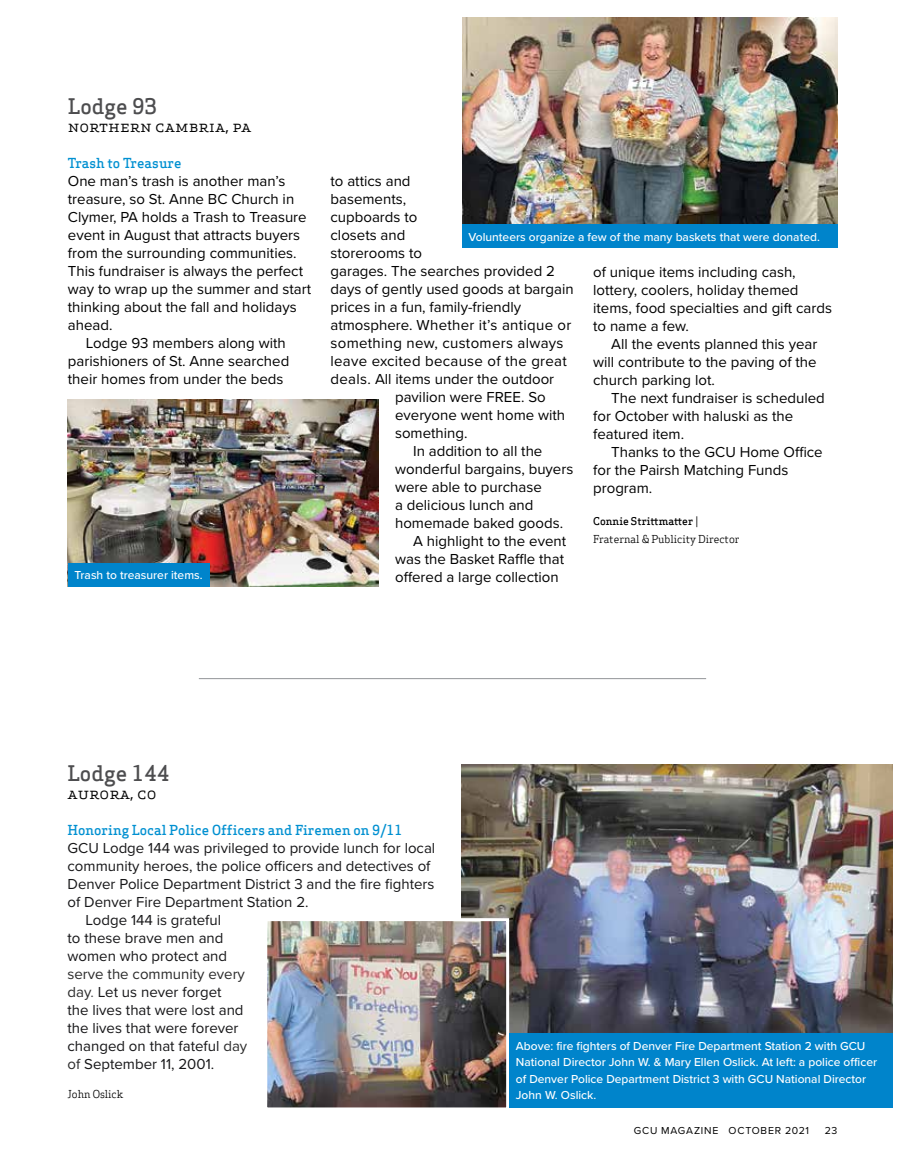
<style>
.page{position:relative;width:905px;height:1175px;background:#fff}
.page>*{position:absolute;margin:0;border:0;box-sizing:border-box;transform-origin:0 0}
.t1{font:500 21px "Apex Serif";color:#4d4d4f}
.t2{font:16.5px "Apex Serif";color:#000}
.t3{font:15px/18px "Proxima Nova";color:#000}
.t4{font:15px/18px "Proxima Nova";color:#161618}
.t5{font:15px "Proxima Nova";letter-spacing:.02em;color:#000}
.t6{font:500 13.5px "Apex Serif";color:#0090d1}
.t7{font:500 12px/16.5px "Proxima Nova";color:#fff}
.t8{font:10.5px/18px "Apex Serif";color:#000}
.t9{font:10.5px "Proxima Nova";letter-spacing:.075em;color:#000}
.s1{font-weight:500}
.s2{color:#3b3b3d}
.s3{color:#2b2b2b}
.s4{color:#4d4d4f}
</style>
<div class="page">
<img style="left:461px;top:765px;width:431px;height:268px">
<img style="left:268px;top:922px;width:237px;height:184px">
<div style="left:264px;top:918px;width:245px;height:192px;border:3px solid #fff"></div>
<div style="left:509px;top:1033px;width:383px;height:74px;background:#0084cb"></div>
<img style="left:463px;top:17px;width:374px;height:207px">
<img style="left:68px;top:399px;width:310px;height:187px">
<div style="left:462px;top:224px;width:375px;height:24px;background:#0084cb"></div>
<div style="left:68px;top:562px;width:141px;height:24px;background:#0084cb"></div>
<hr style="left:199px;top:678px;width:507px;height:1px;background:#939598">
<h1 class="t1" style="left:68px;top:90px;width:91px">Lodge 93</h1>
<p class="t2" style="left:68px;top:113px;width:185px">Northern Cambria, PA</p>
<p class="t6" style="left:68px;top:153px;width:115px">Trash to Treasure</p>
<p class="t3" style="left:68px;top:171px;width:219px">One man’s trash is another man’s</p>
<p class="t3" style="left:68px;top:189px;width:228px">treasure, so St. Anne BC Church in</p>
<p class="t3" style="left:68px;top:207px;width:240px">Clymer, PA holds a Trash to Treasure</p>
<p class="t3" style="left:68px;top:225px;width:234px">event in August that attracts buyers</p>
<p class="t3" style="left:68px;top:243px;width:230px">from the surrounding communities.</p>
<p class="t3" style="left:68px;top:261px;width:237px">This fundraiser is always the perfect</p>
<p class="t3" style="left:68px;top:279px;width:245px">way to wrap up the summer and start</p>
<p class="t3" style="left:68px;top:297px;width:230px">thinking about the fall and holidays</p>
<p class="t3" style="left:68px;top:315px;width:46px">ahead.</p>
<p class="t3" style="left:86px;top:333px;width:201px">Lodge 93 members along with</p>
<p class="t3" style="left:68px;top:351px;width:223px">parishioners of St. Anne searched</p>
<p class="t3" style="left:68px;top:369px;width:217px">their homes from under the beds</p>
<p class="t7" style="left:75px;top:566px;width:129px">Trash to treasurer items.</p>
<p class="t3" style="left:330px;top:171px;width:82px">to attics and</p>
<p class="t3" style="left:330px;top:189px;width:77px">basements,</p>
<p class="t3" style="left:330px;top:207px;width:88px">cupboards to</p>
<p class="t3" style="left:330px;top:225px;width:76px">closets and</p>
<p class="t3" style="left:330px;top:243px;width:93px">storerooms to</p>
<p class="t3" style="left:330px;top:261px;width:226px">garages. The searches provided 2</p>
<p class="t3" style="left:330px;top:279px;width:244px">days of gently used goods at bargain</p>
<p class="t3" style="left:330px;top:297px;width:192px">prices in a fun, family-friendly</p>
<p class="t5" style="left:330px;top:314px;width:242px">atmosphere. Whether it’s antique or</p>
<p class="t5" style="left:330px;top:332px;width:234px">something new, customers always</p>
<p class="t5" style="left:330px;top:350px;width:238px">leave excited because of the great</p>
<p class="t3" style="left:330px;top:369px;width:225px">deals. All items under the outdoor</p>
<p class="t3" style="left:395px;top:387px;width:152px">pavilion were FREE. So</p>
<p class="t3" style="left:395px;top:405px;width:172px">everyone went home with</p>
<p class="t3" style="left:395px;top:423px;width:74px">something.</p>
<p class="t3" style="left:413px;top:441px;width:131px">In addition to all the</p>
<p class="t3" style="left:395px;top:459px;width:180px">wonderful bargains, buyers</p>
<p class="t3" style="left:395px;top:477px;width:148px">were able to purchase</p>
<p class="t3" style="left:395px;top:495px;width:140px">a delicious lunch and</p>
<p class="t3" style="left:395px;top:513px;width:170px">homemade baked goods.</p>
<p class="t3" style="left:413px;top:531px;width:154px">A highlight to the event</p>
<p class="t3" style="left:395px;top:549px;width:171px">was the Basket Raffle that</p>
<p class="t3" style="left:395px;top:567px;width:165px">offered a large collection</p>
<p class="t7" style="left:468px;top:228px;width:353px">Volunteers organize a few of the many baskets that were donated.</p>
<p class="t3" style="left:593px;top:262px;width:240px">of unique items including cash, lottery, coolers, holiday themed items, food specialties and gift cards to name a few.</p>
<p class="t3" style="left:593px;top:334px;width:226px;text-align:justify;text-indent:18px">All the events planned this year will contribute to the paving of the church parking lot.</p>
<p class="t3" style="left:593px;top:388px;width:233px;text-indent:18px">The next fundraiser is scheduled for October with haluski as the featured item.</p>
<p class="t3" style="left:593px;top:442px;width:231px;text-indent:18px">Thanks to the GCU Home Office for the Pairsh Matching Funds program.</p>
<p class="t8" style="left:593px;top:511px;width:148px"><span class="s1">Connie Strittmatter</span> |<br>Fraternal &amp; Publicity Director</p>
<h1 class="t1" style="left:68px;top:757px;width:103px">Lodge 144</h1>
<p class="t2" style="left:68px;top:780px;width:88px">Aurora, CO</p>
<p class="t6" style="left:68px;top:819px;width:337px">Honoring Local Police Officers and Firemen on 9/11</p>
<p class="t4" style="left:68px;top:838px;width:369px">GCU Lodge 144 was privileged to provide lunch for local</p>
<p class="t4" style="left:68px;top:856px;width:364px">community heroes, the police officers and detect<span class="s2">i</span>ves of</p>
<p class="t4" style="left:68px;top:874px;width:368px">Denver Police Department District 3 and the fire fighters</p>
<p class="t4" style="left:68px;top:892px;width:242px">of Denver Fire Department Station 2.</p>
<p class="t4" style="left:86px;top:910px;width:137px">Lodge 144 is grateful</p>
<p class="t4" style="left:68px;top:928px;width:157px">to these brave men and</p>
<p class="t4" style="left:68px;top:946px;width:161px">women who protect and</p>
<p class="t4" style="left:68px;top:964px;width:181px"><span class="s3">serve the community every day</span><span class="s4">.</span> Let us never forget<br>the lives that were <span class="s2">l</span>ost and the lives that were forever changed on that fateful <span class="s3">day of</span> September 11, 2001.</p>
<p class="t8" style="left:68px;top:1084px;width:57px">John Oslick</p>
<p class="t7" style="left:516px;top:1036px;width:363px">Above: fire fighters of Denver Fire Department Station 2 with GCU National Director John W. &amp; Mary Ellen Oslick. At left: a police officer of Denver Police Department District 3 with GCU National Director John W. Oslick.</p>
<p class="t9" style="left:634px;top:1123px;width:177px">GCU MAGAZINE OCTOBER 2021</p>
<p class="t9" style="left:824px;top:1123px;width:14px">23</p>
</div>
